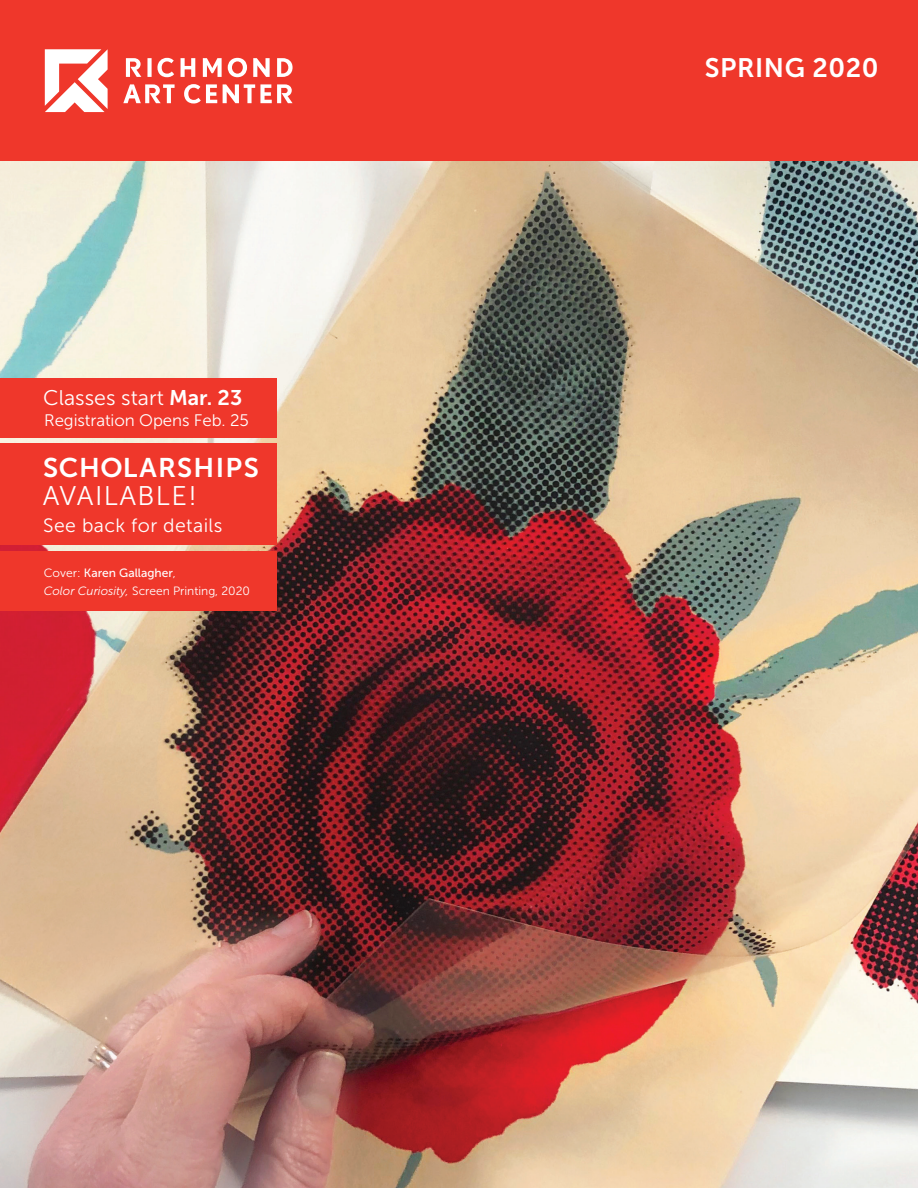
<style>
.page{position:relative;width:918px;height:1188px;background:#fff}
.page>*{position:absolute;margin:0;border:0;box-sizing:border-box;transform-origin:0 0}
.Body{font:27px/28.2px "Museo Sans 700";letter-spacing:.05em;color:#fff}
.t1{font:26.7px "Museo Sans 700";letter-spacing:.02em;color:#fff}
.Body-2{font:21.15px "Museo Sans 300";color:#fff}
.Body-3{font:19.2px "Museo Sans 300";letter-spacing:.02em;color:#fff}
.Body-4{font:16.65px "Museo Sans 300";letter-spacing:-.005em;color:#fff}
.Body-5{font:12px/18px "Museo Sans 300";color:#fff}
.s1{font-family:"Museo Sans 700"}
.s2{font-family:"Museo Sans 300"}
.s3{font-family:"Museo Sans 500"}
.s4{font-style:italic}
</style>
<div class="page">
<img style="left:0;top:161px;width:918px;height:1027px">
<div style="left:0;top:0;width:918px;height:161px;background:#ef372b"></div>
<svg style="left:45px;top:49px;width:248px;height:63px"></svg>
<div style="left:0;top:444px;width:276px;height:101px;background:#ef372b"></div>
<div style="left:0;top:378px;width:276px;height:59px;background:#ef372b"></div>
<div style="left:0;top:552px;width:276px;height:59px;background:#ef372b"></div>
<p class="Body-2" style="left:43px;top:387px;width:201px">Classes start <span class="s1">Mar. 23</span></p>
<p class="Body-4" style="left:44px;top:411px;width:206px">Registration Opens Feb. 25</p>
<p class="Body" style="left:43px;top:454px;width:217px">SCHOLARSHIPS<br><span class="s2">AVAILABLE!</span></p>
<p class="Body-3" style="left:43px;top:515px;width:181px">See back for details</p>
<p class="Body-5" style="left:44px;top:564px;width:208px">Cover: <span class="s3">Karen Gallagher</span>,<br><span class="s4">Color Curiosity,</span> Screen Printing, 2020</p>
<p class="t1" style="left:705px;top:53px;width:175px">SPRING 2020</p>
</div>
